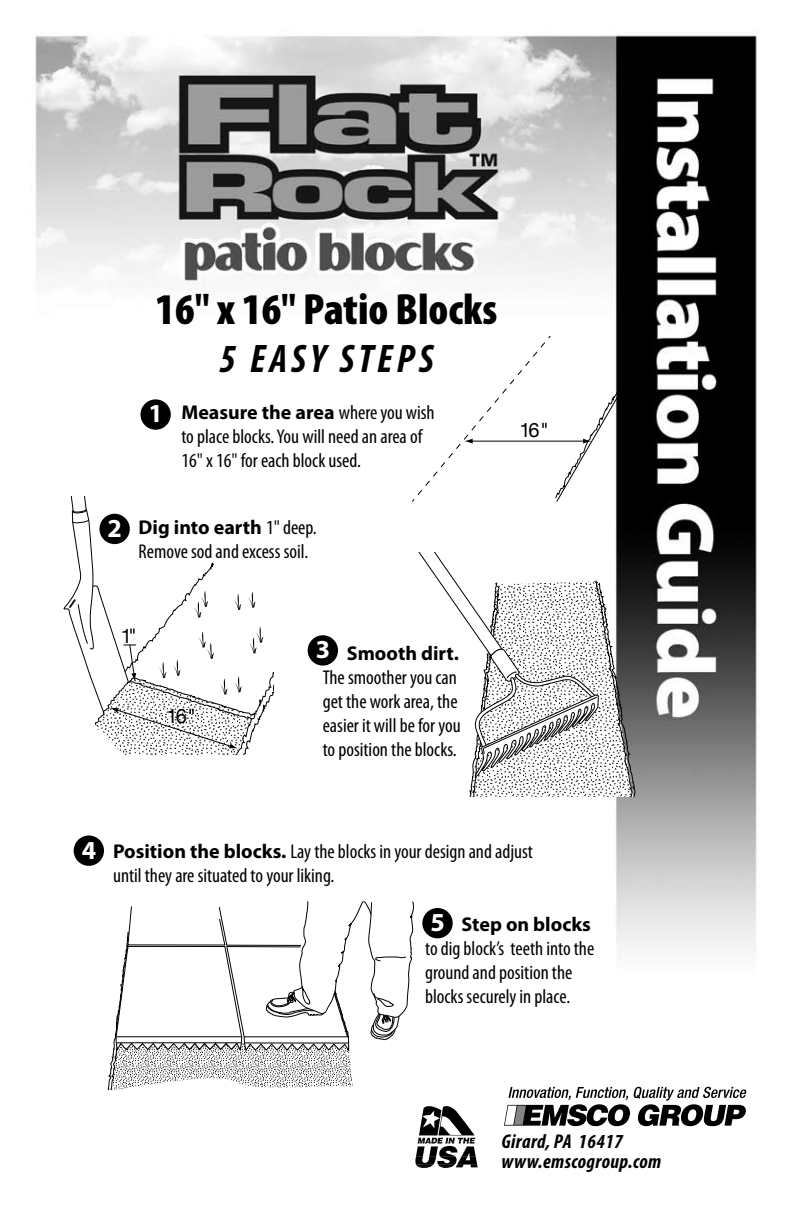
<style>
.page{position:relative;width:792px;height:1224px;background:#fff}
.page>*{position:absolute;margin:0;border:0;box-sizing:border-box;transform-origin:0 0}
.t1{font:900 condensed 44px "Myriad Pro";color:#000}
.t2{font:italic 700 condensed 40px "Myriad Pro";letter-spacing:.1em;color:#000}
.t3{font:700 26px "Myriad Pro";color:#fff}
.t4{font:condensed 20px/24px "Myriad Pro";color:#000}
.t5{font:italic 700 condensed 20px/20px "Myriad Pro";letter-spacing:.02em;color:#000}
.t6{font:700 20px "Myriad Pro";color:#000}
.t7{font:20px "Helvetica Neue";color:#000}
.s1{font-weight:700;font-stretch:normal}
</style>
<div class="page">
<img style="left:35px;top:35px;width:722px;height:1092px">
<svg style="left:411px;top:336px;width:205px;height:167px"></svg>
<svg style="left:64px;top:496px;width:209px;height:259px"></svg>
<svg style="left:410px;top:552px;width:235px;height:244px"></svg>
<svg style="left:107px;top:900px;width:308px;height:193px"></svg>
<svg style="left:413px;top:1101px;width:68px;height:67px"></svg>
<div style="left:140px;top:399px;width:31px;height:31px;background:#000;border-radius:50%"></div>
<div style="left:99px;top:514px;width:31px;height:30px;background:#000;border-radius:50%"></div>
<div style="left:308px;top:635px;width:30px;height:31px;background:#000;border-radius:50%"></div>
<div style="left:74px;top:836px;width:30px;height:30px;background:#000;border-radius:50%"></div>
<div style="left:422px;top:908px;width:31px;height:30px;background:#000;border-radius:50%"></div>
<svg style="left:504px;top:1087px;width:242px;height:39px"></svg>
<h1 class="t1" style="left:156px;top:281px;width:343px">16" x 16" Patio Blocks</h1>
<h2 class="t2" style="left:219px;top:334px;width:216px">5 EASY STEPS</h2>
<p class="t4" style="left:181px;top:400px;width:255px"><span class="s1">Measure the area</span> where you wish to place blocks. You will need an area of<br>16" x 16" for each block used.</p>
<h3 class="t3" style="left:149px;top:397px;width:16px">1</h3>
<h3 class="t3" style="left:108px;top:511px;width:16px">2</h3>
<p class="t4" style="left:139px;top:515px;width:180px"><span class="s1">Dig into earth</span> 1" deep.<br>Remove sod and excess soil.</p>
<p class="t7" style="left:519px;top:418px;width:22px">16</p>
<p class="t7" style="left:121px;top:624px;width:13px">1</p>
<p class="t7" style="left:167px;top:704px;width:22px">16</p>
<h3 class="t3" style="left:316px;top:633px;width:16px">3</h3>
<p class="t6" style="left:347px;top:641px;width:114px">Smooth dirt.</p>
<p class="t4" style="left:323px;top:666px;width:139px">The smoother you can get the work area, the easier it will be for you to position the blocks.</p>
<h3 class="t3" style="left:82px;top:833px;width:16px">4</h3>
<p class="t4" style="left:113px;top:839px;width:421px"><span class="s1">Position the blocks.</span> Lay the blocks in your design and adjust until they are situated to your liking.</p>
<p class="t6" style="left:462px;top:911px;width:131px">Step on blocks</p>
<p class="t4" style="left:425px;top:936px;width:171px">to dig block’s teeth into the ground and position the blocks securely in place.</p>
<h3 class="t3" style="left:431px;top:905px;width:16px">5</h3>
<p class="t5" style="left:501px;top:1131px;width:161px">Girard, PA 16417 www.emscogroup.com</p>
</div>
